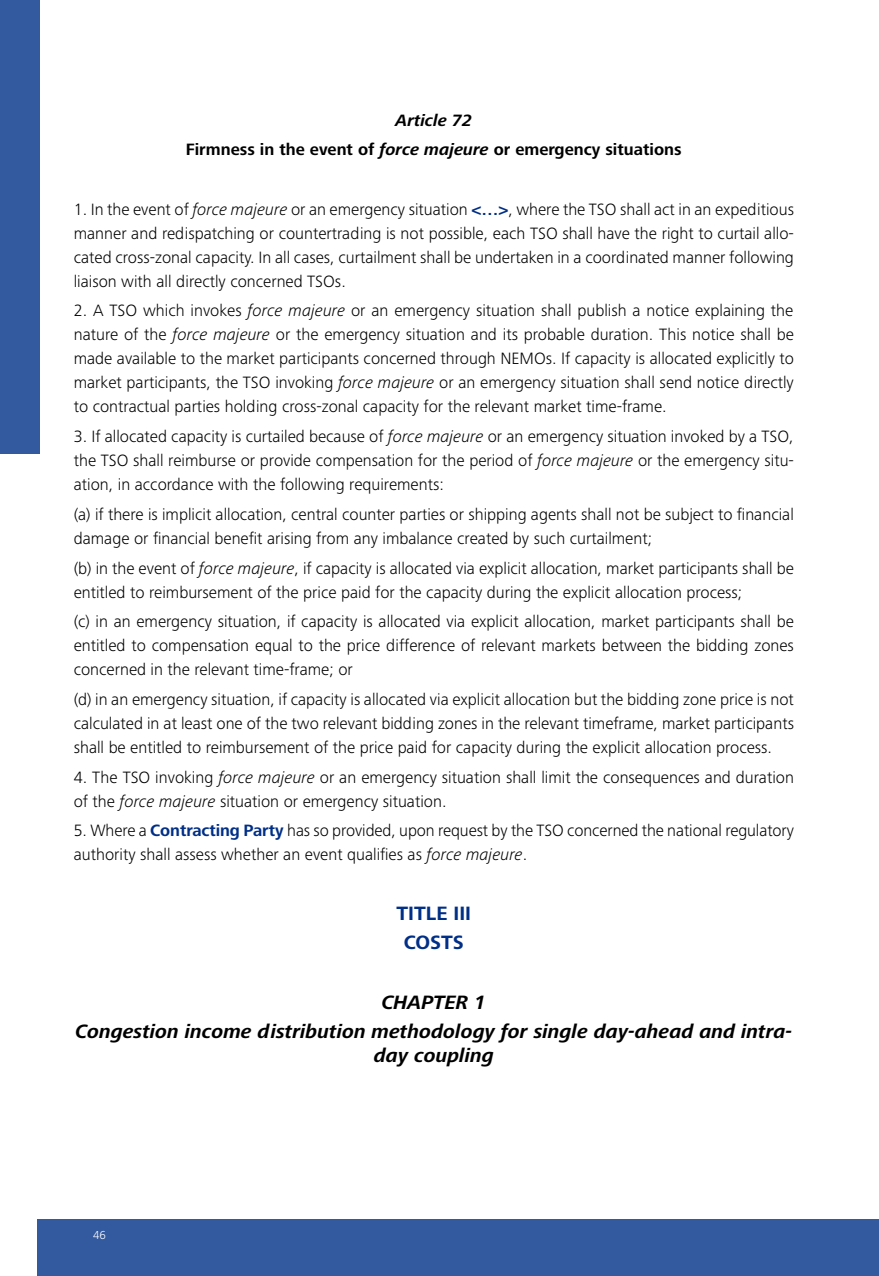
<style>
.page{position:relative;width:879px;height:1276px;background:#fff}
.page>*{position:absolute;margin:0;border:0;box-sizing:border-box;transform-origin:0 0}
.t1{font:italic 700 20px/29.6px "Frutiger Next Pro";color:#000;text-align:center}
.t2{font:700 20px/29.6px "Frutiger Next Pro";color:#002f87;text-align:center}
.t3{font:300 17px/24px "Frutiger Next Pro";color:#000;text-align:justify}
.t4{font:700 17px/29.6px "Frutiger Next Pro";color:#000;text-align:center}
.t5{font:300 12px "Frutiger Next Pro";color:#fff}
.s1{font-style:italic}
.s2{font-weight:700;color:#002f87}
</style>
<div class="page">
<div style="left:38px;top:1219px;width:841px;height:57px;background:#33599f"></div>
<div style="left:0;top:0;width:40px;height:454px;background:#33599f"></div>
<p class="t4" style="left:186px;top:105px;width:497px"><span class="s1">Article 72<br></span>Firmness in the event of <span class="s1">force majeure</span> or emergency situations</p>
<p class="t3" style="left:74px;top:197px;width:722px">1. In the event of <span class="s1">force majeure</span> or an emergency situation <span class="s2">&lt;…&gt;</span>, where the TSO shall act in an expeditious manner and redispatching or countertrading is not possible, each TSO shall have the right to curtail allo&shy;cated cross-zonal capacity. In all cases, curtailment shall be undertaken in a coordinated manner following liaison with all directly concerned TSOs.</p>
<p class="t3" style="left:74px;top:299px;width:722px">2. A TSO which invokes <span class="s1">force majeure</span> or an emergency situation shall publish a notice explaining the nature of the <span class="s1">force majeure</span> or the emergency situation and its probable duration. This notice shall be made available to the market participants concerned through NEMOs. If capacity is allocated explicitly to market participants, the TSO invoking <span class="s1">force majeure</span> or an emergency situation shall send notice directly to contractual parties holding cross-zonal capacity for the relevant market time-frame.</p>
<p class="t3" style="left:74px;top:424px;width:722px">3. If allocated capacity is curtailed because of <span class="s1">force majeure</span> or an emergency situation invoked by a TSO, the TSO shall reimburse or provide compensation for the period of <span class="s1">force majeure</span> or the emergency situ&shy;ation, in accordance with the following requirements:</p>
<p class="t3" style="left:74px;top:502px;width:721px">(a) if there is implicit allocation, central counter parties or shipping agents shall not be subject to financial damage or financial benefit arising from any imbalance created by such curtailment;</p>
<p class="t3" style="left:74px;top:556px;width:722px">(b) in the event of <span class="s1">force majeure</span>, if capacity is allocated via explicit allocation, market participants shall be entitled to reimbursement of the price paid for the capacity during the explicit allocation process;</p>
<p class="t3" style="left:74px;top:609px;width:722px">(c) in an emergency situation, if capacity is allocated via explicit allocation, market participants shall be entitled to compensation equal to the price difference of relevant markets between the bidding zones concerned in the relevant time-frame; or</p>
<p class="t3" style="left:74px;top:687px;width:722px">(d) in an emergency situation, if capacity is allocated via explicit allocation but the bidding zone price is not calculated in at least one of the two relevant bidding zones in the relevant timeframe, market participants shall be entitled to reimbursement of the price paid for capacity during the explicit allocation process.</p>
<p class="t3" style="left:74px;top:765px;width:722px">4. The TSO invoking <span class="s1">force majeure</span> or an emergency situation shall limit the consequences and duration of the <span class="s1">force majeure</span> situation or emergency situation.</p>
<p class="t3" style="left:74px;top:818px;width:722px">5. Where a <span class="s2">Contracting Party</span> has so provided, upon request by the TSO concerned the national regulatory authority shall assess whether an event qualifies as <span class="s1">force majeure</span>.</p>
<p class="t2" style="left:396px;top:898px;width:76px">TITLE III<br>COSTS</p>
<p class="t1" style="left:76px;top:987px;width:718px">CHAPTER 1<br>Congestion income distribution methodology for single day-ahead and intra-</p>
<p class="t1" style="left:374px;top:1041px;width:122px">day coupling</p>
<p class="t5" style="left:93px;top:1227px;width:14px">46</p>
</div>
